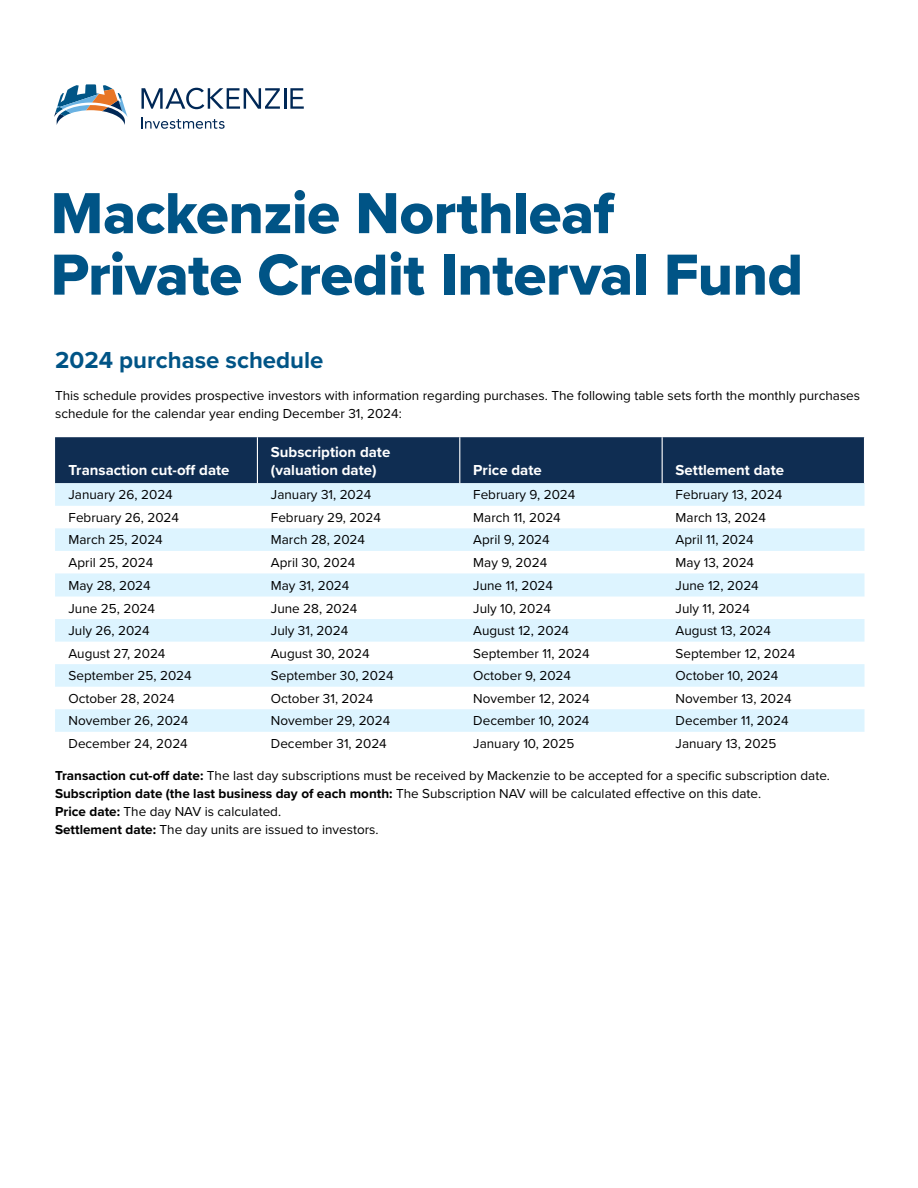
<style>
.page{position:relative;width:918px;height:1188px;background:#fff}
.page>*{position:absolute;margin:0;border:0;box-sizing:border-box;transform-origin:0 0}
.t1{font:60px/61.5px "Proxima Nova Extrabld";letter-spacing:-.01em;color:#005486}
.t2{font:700 24px "Proxima Nova";color:#005486}
.table-header{font:700 15px/18px "Proxima Nova";color:#fff}
.body{font:13.5px/18px "Proxima Nova";color:#000}
.s1{font-weight:700}
</style>
<div class="page">
<svg style="left:54px;top:84px;width:74px;height:41px"></svg>
<svg style="left:141px;top:88px;width:139px;height:21px"></svg>
<hr style="left:284px;top:88px;width:3px;height:21px;background:#002856">
<svg style="left:290px;top:88px;width:14px;height:21px"></svg>
<svg style="left:142px;top:117px;width:83px;height:12px"></svg>
<div style="left:55px;top:437px;width:809px;height:46px;background:#0f2d52"></div>
<svg style="left:55px;top:483px;width:810px;height:249px;fill:#ddf4ff"></svg>
<hr style="left:257px;top:437px;width:1px;height:46px;background:#fff">
<hr style="left:459px;top:437px;width:1px;height:46px;background:#fff">
<hr style="left:662px;top:437px;width:1px;height:46px;background:#fff">
<h1 class="t1" style="left:51px;top:182px;width:754px">Mackenzie Northleaf<br>Private Credit Interval Fund</h1>
<h2 class="t2" style="left:55px;top:342px;width:270px">2024 purchase schedule</h2>
<p class="body" style="left:55px;top:386px;width:807px">This schedule provides prospective investors with information regarding purchases. The following table sets forth the monthly purchases schedule for the calendar year ending December 31, 2024:</p>
<p class="table-header" style="left:69px;top:460px;width:163px">Transaction cut-off date</p>
<p class="table-header" style="left:271px;top:442px;width:121px">Subscription date (valuation date)</p>
<p class="table-header" style="left:473px;top:460px;width:70px">Price date</p>
<p class="table-header" style="left:676px;top:460px;width:110px">Settlement date</p>
<p class="body" style="left:69px;top:485px;width:106px">January 26, 2024</p>
<p class="body" style="left:271px;top:485px;width:102px">January 31, 2024</p>
<p class="body" style="left:473px;top:485px;width:104px">February 9, 2024</p>
<p class="body" style="left:676px;top:485px;width:108px">February 13, 2024</p>
<p class="body" style="left:69px;top:508px;width:112px">February 26, 2024</p>
<p class="body" style="left:271px;top:508px;width:112px">February 29, 2024</p>
<p class="body" style="left:473px;top:508px;width:89px">March 11, 2024</p>
<p class="body" style="left:676px;top:508px;width:92px">March 13, 2024</p>
<p class="body" style="left:69px;top:530px;width:96px">March 25, 2024</p>
<p class="body" style="left:271px;top:530px;width:96px">March 28, 2024</p>
<p class="body" style="left:473px;top:530px;width:78px">April 9, 2024</p>
<p class="body" style="left:676px;top:530px;width:80px">April 11, 2024</p>
<p class="body" style="left:69px;top:553px;width:86px">April 25, 2024</p>
<p class="body" style="left:271px;top:553px;width:86px">April 30, 2024</p>
<p class="body" style="left:473px;top:553px;width:75px">May 9, 2024</p>
<p class="body" style="left:676px;top:553px;width:80px">May 13, 2024</p>
<p class="body" style="left:69px;top:576px;width:84px">May 28, 2024</p>
<p class="body" style="left:271px;top:576px;width:80px">May 31, 2024</p>
<p class="body" style="left:473px;top:576px;width:81px">June 11, 2024</p>
<p class="body" style="left:676px;top:576px;width:85px">June 12, 2024</p>
<p class="body" style="left:69px;top:599px;width:88px">June 25, 2024</p>
<p class="body" style="left:271px;top:599px;width:88px">June 28, 2024</p>
<p class="body" style="left:473px;top:599px;width:79px">July 10, 2024</p>
<p class="body" style="left:676px;top:599px;width:76px">July 11, 2024</p>
<p class="body" style="left:69px;top:621px;width:83px">July 26, 2024</p>
<p class="body" style="left:271px;top:621px;width:79px">July 31, 2024</p>
<p class="body" style="left:473px;top:621px;width:97px">August 12, 2024</p>
<p class="body" style="left:676px;top:621px;width:97px">August 13, 2024</p>
<p class="body" style="left:69px;top:644px;width:98px">August 27, 2024</p>
<p class="body" style="left:271px;top:644px;width:100px">August 30, 2024</p>
<p class="body" style="left:473px;top:644px;width:118px">September 11, 2024</p>
<p class="body" style="left:676px;top:644px;width:121px">September 12, 2024</p>
<p class="body" style="left:69px;top:666px;width:125px">September 25, 2024</p>
<p class="body" style="left:271px;top:666px;width:124px">September 30, 2024</p>
<p class="body" style="left:473px;top:666px;width:99px">October 9, 2024</p>
<p class="body" style="left:676px;top:666px;width:104px">October 10, 2024</p>
<p class="body" style="left:69px;top:689px;width:108px">October 28, 2024</p>
<p class="body" style="left:271px;top:689px;width:104px">October 31, 2024</p>
<p class="body" style="left:473px;top:689px;width:118px">November 12, 2024</p>
<p class="body" style="left:676px;top:689px;width:118px">November 13, 2024</p>
<p class="body" style="left:69px;top:711px;width:121px">November 26, 2024</p>
<p class="body" style="left:271px;top:711px;width:121px">November 29, 2024</p>
<p class="body" style="left:473px;top:711px;width:118px">December 10, 2024</p>
<p class="body" style="left:676px;top:711px;width:114px">December 11, 2024</p>
<p class="body" style="left:69px;top:734px;width:121px">December 24, 2024</p>
<p class="body" style="left:271px;top:734px;width:117px">December 31, 2024</p>
<p class="body" style="left:473px;top:734px;width:103px">January 10, 2025</p>
<p class="body" style="left:676px;top:734px;width:102px">January 13, 2025</p>
<p class="body" style="left:55px;top:766px;width:776px"><span class="s1">Transaction cut-off date:</span> The last day subscriptions must be received by Mackenzie to be accepted for a specific subscription date.</p>
<p class="body" style="left:55px;top:784px;width:708px"><span class="s1">Subscription date (the last business day of each month:</span> The Subscription NAV will be calculated effective on this date.</p>
<p class="body" style="left:55px;top:802px;width:228px"><span class="s1">Price date:</span> The day NAV is calculated.</p>
<p class="body" style="left:55px;top:820px;width:325px"><span class="s1">Settlement date:</span> The day units are issued to investors.</p>
</div>
